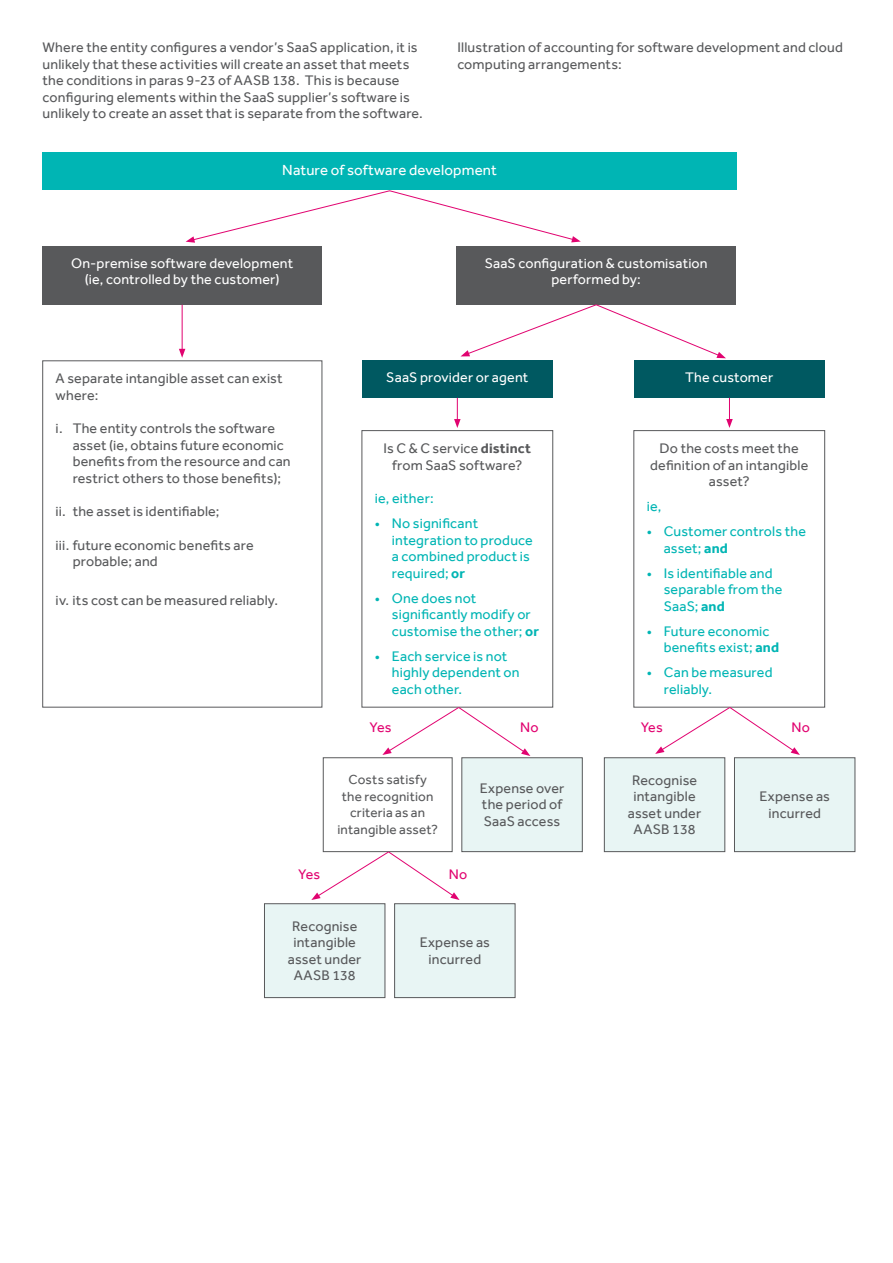
<style>
.page{position:relative;width:893px;height:1263px;background:#fff}
.page>*{position:absolute;margin:0;border:0;box-sizing:border-box;transform-origin:0 0}
.t1{font:15px "Effra";letter-spacing:.01em;color:#fff}
.t2{font:14.25px/16.5px "Effra";letter-spacing:.015em;color:#58595b}
.t3{font:14.25px/16.5px "Effra";letter-spacing:.015em;color:#00b5b4}
.t4{font:14.25px/16.5px "Effra";letter-spacing:.01em;color:#fff;text-align:center}
.t5{font:14.25px "Effra";letter-spacing:.005em;color:#e10370}
.t6{font:13.5px/16.5px "Effra";letter-spacing:.015em;color:#58595b;text-align:center}
.s1{font-weight:700}
</style>
<div class="page">
<div style="left:43px;top:152px;width:694px;height:38px;background:#00b5b4"></div>
<div style="left:43px;top:246px;width:279px;height:59px;background:#58595b"></div>
<div style="left:457px;top:246px;width:279px;height:59px;background:#58595b"></div>
<div style="left:634px;top:360px;width:191px;height:38px;background:#005961"></div>
<div style="left:362px;top:360px;width:191px;height:38px;background:#005961"></div>
<div style="left:362px;top:430px;width:191px;height:277px;border:1px solid #58595b"></div>
<div style="left:634px;top:430px;width:191px;height:277px;border:1px solid #58595b"></div>
<div style="left:734px;top:758px;width:121px;height:94px;background:#e8f5f4"></div>
<div style="left:734px;top:757px;width:121px;height:95px;border:1px solid #58595b"></div>
<div style="left:604px;top:758px;width:121px;height:94px;background:#e8f5f4"></div>
<div style="left:604px;top:757px;width:121px;height:95px;border:1px solid #58595b"></div>
<div style="left:462px;top:758px;width:120px;height:94px;background:#e8f5f4"></div>
<div style="left:462px;top:757px;width:120px;height:95px;border:1px solid #58595b"></div>
<div style="left:323px;top:757px;width:129px;height:95px;border:1px solid #58595b"></div>
<div style="left:395px;top:904px;width:120px;height:93px;background:#e8f5f4"></div>
<div style="left:394px;top:903px;width:121px;height:95px;border:1px solid #58595b"></div>
<div style="left:264px;top:904px;width:121px;height:93px;background:#e8f5f4"></div>
<div style="left:264px;top:903px;width:121px;height:95px;border:1px solid #58595b"></div>
<svg style="left:186px;top:190px;width:395px;height:53px"></svg>
<svg style="left:460px;top:304px;width:266px;height:54px"></svg>
<hr style="left:182px;top:305px;width:1px;height:46px;background:#e10370">
<svg style="left:179px;top:349px;width:6px;height:9px"></svg>
<svg style="left:454px;top:398px;width:7px;height:30px"></svg>
<svg style="left:726px;top:398px;width:7px;height:30px"></svg>
<svg style="left:382px;top:707px;width:148px;height:49px"></svg>
<svg style="left:655px;top:707px;width:145px;height:48px"></svg>
<svg style="left:311px;top:851px;width:149px;height:49px"></svg>
<p class="t2" style="left:43px;top:39px;width:382px">Where the entity configures a vendor’s SaaS application, it is unlikely that these activities will create an asset that meets the conditions in paras 9-23 of AASB 138. This is because configuring elements within the SaaS supplier’s software is unlikely to create an asset that is separate from the software.</p>
<p class="t2" style="left:457px;top:39px;width:387px">Illustration of accounting for software development and cloud computing arrangements:</p>
<p class="t1" style="left:282px;top:161px;width:216px">Nature of software development</p>
<p class="t4" style="left:71px;top:255px;width:224px">On-premise software development (ie, controlled by the customer)</p>
<p class="t4" style="left:485px;top:255px;width:225px">SaaS configuration &amp; customisation performed by:</p>
<p class="t2" style="left:56px;top:370px;width:228px">A separate intangible asset can exist where:</p>
<p class="t2" style="left:73px;top:420px;width:220px;text-indent:-17px">i. The entity controls the software asset (ie, obtains future economic benefits from the resource and can restrict others to those benefits);</p>
<p class="t2" style="left:56px;top:503px;width:165px">ii. the asset is identifiable;</p>
<p class="t2" style="left:73px;top:537px;width:183px;text-indent:-17px">iii. future economic benefits are probable; and</p>
<p class="t2" style="left:56px;top:592px;width:224px">iv. its cost can be measured reliably.</p>
<p class="t4" style="left:386px;top:369px;width:144px">SaaS provider or agent</p>
<p class="t4" style="left:685px;top:369px;width:90px">The customer</p>
<p class="t2" style="left:383px;top:440px;width:149px;text-align:center">Is C &amp; C service <span class="s1">distinct </span>from SaaS software?</p>
<p class="t3" style="left:375px;top:490px;width:60px">ie, either:</p>
<p class="t3" style="left:392px;top:515px;width:143px;text-indent:-17px">• No significant integration to produce a combined product is required; <span class="s1">or</span></p>
<p class="t3" style="left:392px;top:589px;width:149px;text-indent:-17px">• One does not significantly modify or customise the other; <span class="s1">or</span></p>
<p class="t3" style="left:392px;top:647px;width:129px;text-indent:-17px">• Each service is not highly dependent on each other.</p>
<p class="t2" style="left:650px;top:440px;width:160px;text-align:center">Do the costs meet the definition of an intangible asset?</p>
<p class="t3" style="left:647px;top:498px;width:16px">ie,</p>
<p class="t3" style="left:664px;top:523px;width:144px;text-indent:-17px">• Customer controls the asset; <span class="s1">and</span></p>
<p class="t3" style="left:664px;top:564px;width:120px;text-indent:-17px">• Is identifiable and separable from the<br>SaaS; <span class="s1">and</span></p>
<p class="t3" style="left:664px;top:622px;width:117px;text-indent:-17px">• Future economic benefits exist; <span class="s1">and</span></p>
<p class="t3" style="left:664px;top:664px;width:110px;text-indent:-17px">• Can be measured reliably.</p>
<p class="t5" style="left:370px;top:719px;width:24px">Yes</p>
<p class="t5" style="left:520px;top:719px;width:20px">No</p>
<p class="t5" style="left:641px;top:719px;width:24px">Yes</p>
<p class="t5" style="left:791px;top:719px;width:20px">No</p>
<p class="t6" style="left:337px;top:771px;width:102px">Costs satisfy the recognition criteria as an intangible asset?</p>
<p class="t5" style="left:298px;top:866px;width:24px">Yes</p>
<p class="t5" style="left:449px;top:866px;width:20px">No</p>
<p class="t2" style="left:480px;top:780px;width:86px">Expense over the period of<br>SaaS access</p>
<p class="t2" style="left:628px;top:771px;width:75px;text-align:center">Recognise intangible asset under<br>AASB 138</p>
<p class="t2" style="left:759px;top:788px;width:72px;text-align:center">Expense as incurred</p>
<p class="t2" style="left:288px;top:917px;width:75px;text-align:center">Recognise intangible asset under<br>AASB 138</p>
<p class="t2" style="left:420px;top:934px;width:72px;text-align:center">Expense as incurred</p>
</div>
